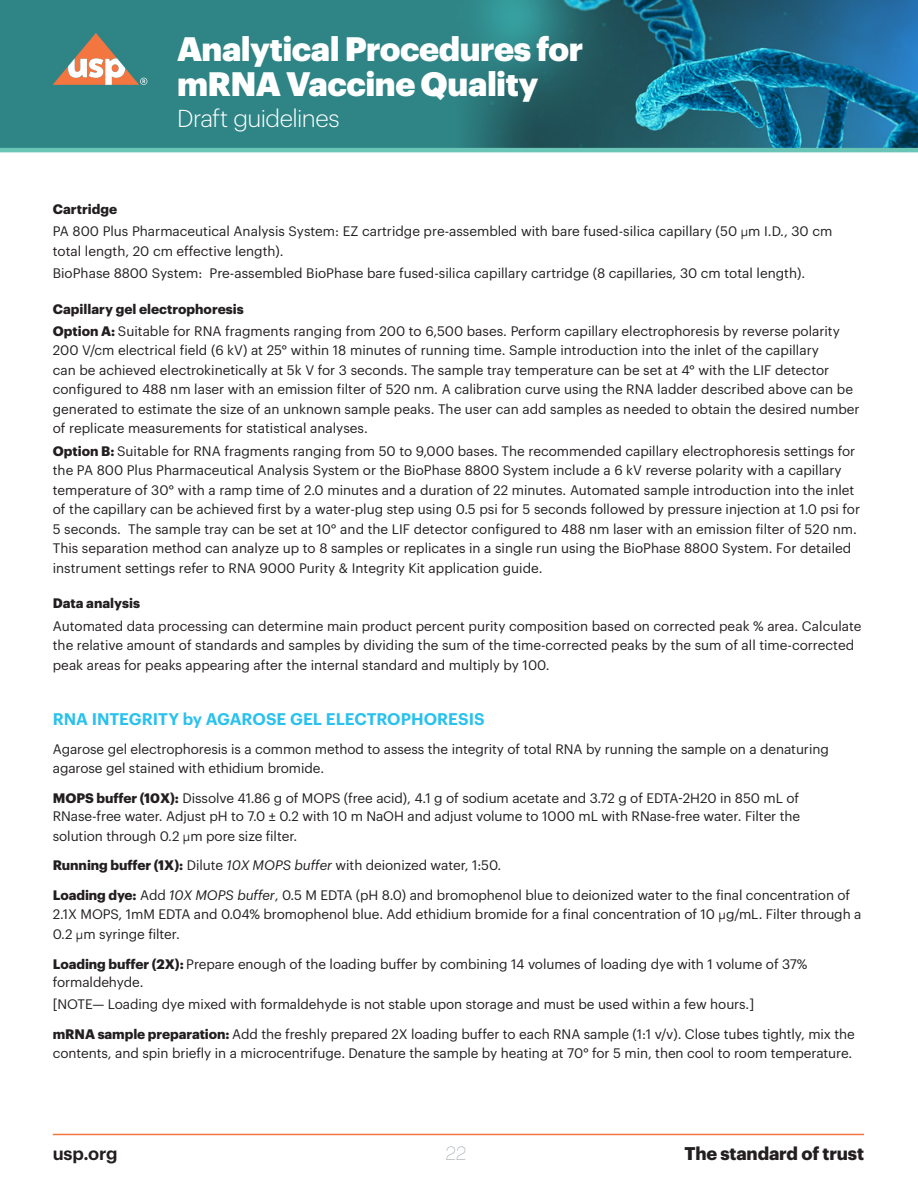
<style>
.page{position:relative;width:918px;height:1188px;background:#fff}
.page>*{position:absolute;margin:0;border:0;box-sizing:border-box;transform-origin:0 0}
.t1{font:900 33.3px/35.2px "Graphik";letter-spacing:-.015em;color:#fff}
.t2{font:300 24px "Graphik";letter-spacing:-.025em;color:#fff}
.t3{font:200 19.5px "GT Walsheim";color:#778494}
.t4{font:700 18px "Graphik";letter-spacing:-.01em;color:#231f20}
.t5{font:600 18px "Graphik";letter-spacing:-.01em;color:#231f20}
.Subhead_1{font:600 16.5px "Graphik";letter-spacing:-.005em;color:#29c1ed}
.Body_Copy{font:13.5px/19.5px "Graphik";color:#231f20}
.Body_Copy-2{font:700 13.5px "Graphik";color:#231f20}
.s1{font-family:"Avenir"}
.s2{font-weight:700}
.s3{font-style:italic}
</style>
<div class="page">
<hr style="left:53px;top:1134px;width:811px;height:1px;background:#f37540">
<img style="left:0;top:0;width:918px;height:148px">
<svg style="left:53px;top:33px;width:94px;height:52px;background:#899384"></svg>
<hr style="left:0;top:148px;width:918px;height:4px;background:#69c6b6">
<h1 class="t1" style="left:177px;top:28px;width:408px">Analytical Procedures for mRNA Vaccine Quality</h1>
<h2 class="t2" style="left:177px;top:101px;width:164px">Draft guidelines</h2>
<p class="Body_Copy-2" style="left:53px;top:199px;width:66px">Cartridge</p>
<p class="Body_Copy" style="left:53px;top:221px;width:781px">PA 800 Plus Pharmaceutical Analysis System: EZ cartridge pre-assembled with bare fused-silica capillary (50 <span class="s1">µ</span>m I.D., 30 cm total length, 20 cm effective length).</p>
<p class="Body_Copy" style="left:53px;top:262px;width:754px">BioPhase 8800 System: Pre-assembled BioPhase bare fused-silica capillary cartridge (8 capillaries, 30 cm total length).</p>
<p class="Body_Copy-2" style="left:53px;top:298px;width:192px">Capillary gel electrophoresis</p>
<p class="Body_Copy" style="left:53px;top:320px;width:808px"><span class="s2">Option A:</span> Suitable for RNA fragments ranging from 200 to 6,500 bases. Perform capillary electrophoresis by reverse polarity 200 V/cm electrical field (6 kV) at 25° within 18 minutes of running time. Sample introduction into the inlet of the capillary<br>can be achieved electrokinetically at 5k V for 3 seconds. The sample tray temperature can be set at 4° with the LIF detector configured to 488 nm laser with an emission filter of 520 nm. A calibration curve using the RNA ladder described above can be generated to estimate the size of an unknown sample peaks. The user can add samples as needed to obtain the desired number of replicate measurements for statistical analyses.</p>
<p class="Body_Copy" style="left:53px;top:440px;width:809px"><span class="s2">Option B:</span> Suitable for RNA fragments ranging from 50 to 9,000 bases. The recommended capillary electrophoresis settings for the PA 800 Plus Pharmaceutical Analysis System or the BioPhase 8800 System include a 6 kV reverse polarity with a capillary temperature of 30° with a ramp time of 2.0 minutes and a duration of 22 minutes. Automated sample introduction into the inlet of the capillary can be achieved first by a water-plug step using 0.5 psi for 5 seconds followed by pressure injection at 1.0 psi for 5 seconds. The sample tray can be set at 10° and the LIF detector configured to 488 nm laser with an emission filter of 520 nm.<br>This separation method can analyze up to 8 samples or replicates in a single run using the BioPhase 8800 System. For detailed instrument settings refer to RNA 9000 Purity &amp; Integrity Kit application guide.</p>
<p class="Body_Copy-2" style="left:53px;top:593px;width:89px">Data analysis</p>
<p class="Body_Copy" style="left:53px;top:615px;width:810px">Automated data processing can determine main product percent purity composition based on corrected peak % area. Calculate the relative amount of standards and samples by dividing the sum of the time-corrected peaks by the sum of all time-corrected peak areas for peaks appearing after the internal standard and multiply by 100.</p>
<p class="Subhead_1" style="left:53px;top:706px;width:433px">RNA INTEGRITY by AGAROSE GEL ELECTROPHORESIS</p>
<p class="Body_Copy" style="left:53px;top:739px;width:778px;line-height:18.8px">Agarose gel electrophoresis is a common method to assess the integrity of total RNA by running the sample on a denaturing agarose gel stained with ethidium bromide.</p>
<p class="Body_Copy" style="left:53px;top:787px;width:749px;text-align:justify"><span class="s2">MOPS buffer (10X):</span> Dissolve 41.86 g of MOPS (free acid), 4.1 g of sodium acetate and 3.72 g of EDTA-2H20 in 850 mL of RNase-free water. Adjust pH to 7.0 ± 0.2 with 10 m NaOH and adjust volume to 1000 mL with RNase-free water. Filter the solution through 0.2 <span class="s1">µ</span>m pore size filter.</p>
<p class="Body_Copy" style="left:53px;top:855px;width:450px"><span class="s2">Running buffer (1X):</span> Dilute <span class="s3">10X MOPS buffer</span> with deionized water, 1:50.</p>
<p class="Body_Copy" style="left:53px;top:884px;width:810px"><span class="s2">Loading dye:</span> Add <span class="s3">10X MOPS buffer</span>, 0.5 M EDTA (pH 8.0) and bromophenol blue to deionized water to the final concentration of<br>2.1X MOPS, 1mM EDTA and 0.04% bromophenol blue. Add ethidium bromide for a final concentration of 10 <span class="s1">µ</span>g/mL. Filter through a<br>0.2 <span class="s1">µ</span>m syringe filter.</p>
<p class="Body_Copy" style="left:53px;top:953px;width:756px;line-height:18.8px"><span class="s2">Loading buffer (2X):</span> Prepare enough of the loading buffer by combining 14 volumes of loading dye with 1 volume of 37% formaldehyde.</p>
<p class="Body_Copy" style="left:53px;top:993px;width:703px">[NOTE— Loading dye mixed with formaldehyde is not stable upon storage and must be used within a few hours.]</p>
<p class="Body_Copy" style="left:53px;top:1023px;width:804px;line-height:18.8px"><span class="s2">mRNA sample preparation:</span> Add the freshly prepared 2X loading buffer to each RNA sample (1:1 v/v). Close tubes tightly, mix the contents, and spin briefly in a microcentrifuge. Denature the sample by heating at 70° for 5 min, then cool to room temperature.</p>
<h3 class="t5" style="left:53px;top:1140px;width:66px">usp.org</h3>
<h3 class="t3" style="left:446px;top:1143px;width:22px">22</h3>
<h3 class="t4" style="left:685px;top:1140px;width:181px">The standard of trust</h3>
</div>
